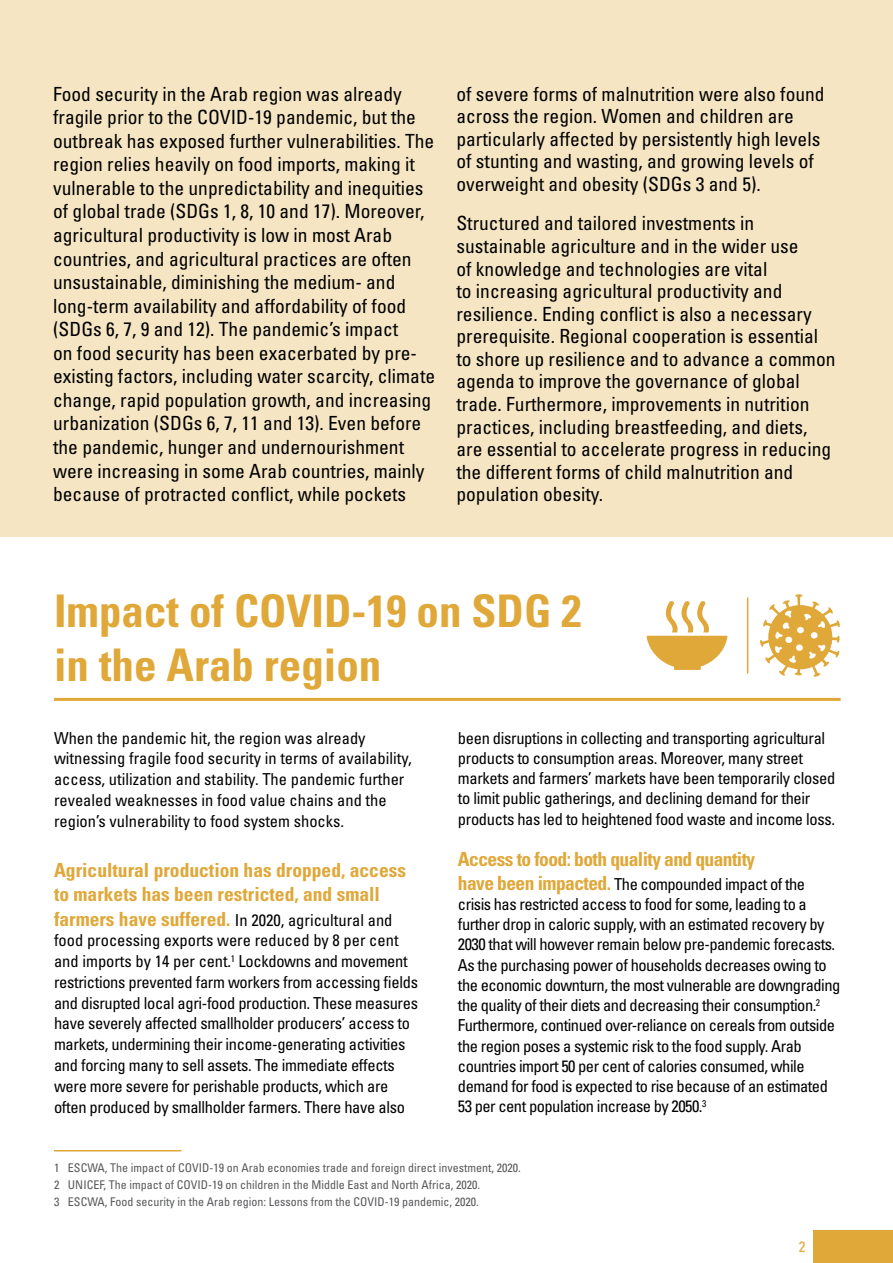
<style>
.page{position:relative;width:893px;height:1263px;background:#fff}
.page>*{position:absolute;margin:0;border:0;box-sizing:border-box;transform-origin:0 0}
.t1{font:700 condensed 45px/54px "Univers LT Std";color:#dfa839}
.t2{font:condensed 19.5px/23.5px "Univers";color:#000}
.t3{font:700 condensed 19.5px/24.5px "Univers";color:#dfa839}
.t4{font:700 condensed 19.5px "Univers";letter-spacing:-.03em;color:#dfa839}
.t5{font:condensed 16.5px/20.2px "Univers";letter-spacing:-.02em;color:#000}
.t6{font:condensed 16.5px/20.7px "Univers";color:#000}
.t7{font:condensed 15px "Univers LT Std";color:#dfa839}
.t8{font:condensed 12px/17px "Univers LT Std";color:#58595b}
.s1{font-weight:700;font-size:19.5px;color:#dfa839}
</style>
<div class="page">
<div style="left:813px;top:1230px;width:80px;height:33px;background:#dfa839"></div>
<div style="left:0;top:0;width:893px;height:537px;background:#f5e5c3"></div>
<hr style="left:54px;top:698px;width:787px;height:3px;background:#dfa839">
<hr style="left:54px;top:1150px;width:128px;height:1px;background:#dfa839">
<svg style="left:760px;top:594px;width:80px;height:83px"></svg>
<svg style="left:647px;top:601px;width:80px;height:69px"></svg>
<hr style="left:747px;top:597px;width:1px;height:76px;background:#dfa839">
<p class="t2" style="left:53px;top:82px;width:383px">Food security in the Arab region was already fragile prior to the COVID-19 pandemic, but the outbreak has exposed further vulnerabilities. The region relies heavily on food imports, making it vulnerable to the unpredictability and inequities of global trade (SDGs 1, 8, 10 and 17). Moreover, agricultural productivity is low in most Arab countries, and agricultural practices are often unsustainable, diminishing the medium- and long-term availability and affordability of food (SDGs 6, 7, 9 and 12). The pandemic’s impact<br>on food security has been exacerbated by pre&shy;existing factors, including water scarcity, climate change, rapid population growth, and increasing urbanization (SDGs 6, 7, 11 and 13). Even before the pandemic, hunger and undernourishment were increasing in some Arab countries, mainly because of protracted conflict, while pockets</p>
<p class="t2" style="left:456px;top:82px;width:370px;line-height:22.5px">of severe forms of malnutrition were also found across the region. Women and children are particularly affected by persistently high levels of stunting and wasting, and growing levels of overweight and obesity (SDGs 3 and 5).</p>
<p class="t2" style="left:456px;top:212px;width:381px;line-height:22.5px">Structured and tailored investments in sustainable agriculture and in the wider use<br>of knowledge and technologies are vital<br>to increasing agricultural productivity and resilience. Ending conflict is also a necessary prerequisite. Regional cooperation is essential to shore up resilience and to advance a common agenda to improve the governance of global trade. Furthermore, improvements in nutrition practices, including breastfeeding, and diets, are essential to accelerate progress in reducing the different forms of child malnutrition and population obesity.</p>
<h1 class="t1" style="left:54px;top:584px;width:529px">Impact of COVID-19 on SDG 2 in the Arab region</h1>
<p class="t6" style="left:54px;top:727px;width:359px">When the pandemic hit, the region was already witnessing fragile food security in terms of availability, access, utilization and stability. The pandemic further revealed weaknesses in food value chains and the region’s vulnerability to food system shocks.</p>
<p class="t3" style="left:54px;top:857px;width:354px">Agricultural production has dropped, access to markets has been restricted, and small</p>
<p class="t5" style="left:54px;top:909px;width:366px;line-height:20.7px"><span class="s1">farmers have suffered.</span> In 2020, agricultural and food processing exports were reduced by 8 per cent and imports by 14 per cent.<sup>1</sup> Lockdowns and movement restrictions prevented farm workers from accessing fields and disrupted local agri-food production. These measures have severely affected smallholder producers’ access to markets, undermining their income-generating activities and forcing many to sell assets. The immediate effects were more severe for perishable products, which are often produced by smallholder farmers. There have also</p>
<p class="t5" style="left:458px;top:727px;width:379px">been disruptions in collecting and transporting agricultural products to consumption areas. Moreover, many street markets and farmers’ markets have been temporarily closed to limit public gatherings, and declining demand for their products has led to heightened food waste and income loss.</p>
<p class="t4" style="left:458px;top:847px;width:299px">Access to food: both quality and quantity</p>
<p class="t5" style="left:458px;top:873px;width:384px"><span class="s1">have been impacted.</span> The compounded impact of the crisis has restricted access to food for some, leading to a further drop in caloric supply, with an estimated recovery by 2030 that will however remain below pre-pandemic forecasts.<br>As the purchasing power of households decreases owing to the economic downturn, the most vulnerable are downgrading the quality of their diets and decreasing their consumption.<sup>2<br></sup>Furthermore, continued over-reliance on cereals from outside the region poses a systemic risk to the food supply. Arab countries import 50 per cent of calories consumed, while demand for food is expected to rise because of an estimated 53 per cent population increase by 2050.<sup>3</sup></p>
<p class="t8" style="left:54px;top:1159px;width:468px">1 ESCWA, The impact of COVID-19 on Arab economies trade and foreign direct investment, 2020.<br>2 UNICEF, The impact of COVID-19 on children in the Middle East and North Africa, 2020.<br>3 ESCWA, Food security in the Arab region: Lessons from the COVID-19 pandemic, 2020.</p>
<p class="t7" style="left:799px;top:1237px;width:8px">2</p>
</div>
